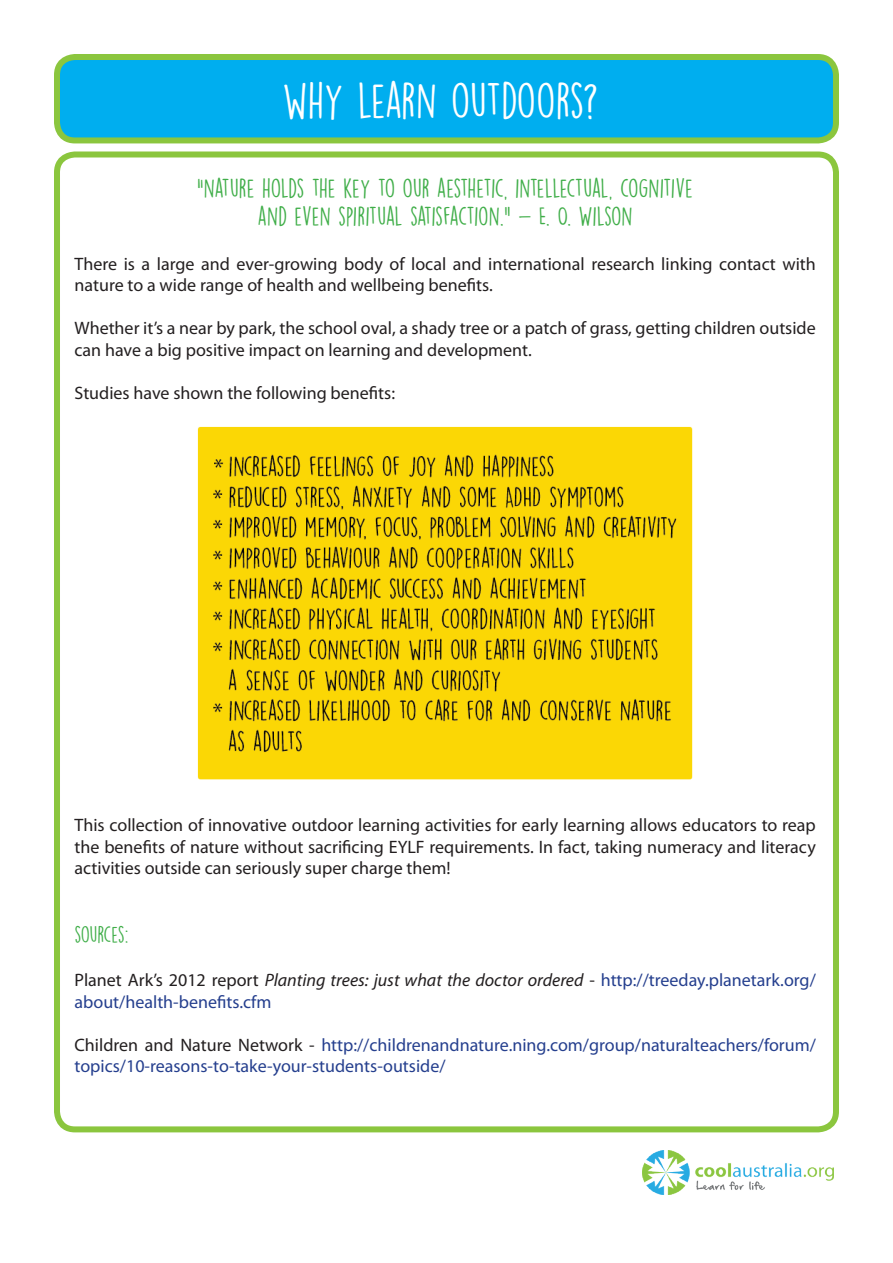
<style>
.page{position:relative;width:893px;height:1263px;background:#fff}
.page>*{position:absolute;margin:0;border:0;box-sizing:border-box;transform-origin:0 0}
.t1{font:45px "DK Lemon Yellow Sun";letter-spacing:-.015em;color:#fff}
.t2{font:24px/28.8px "DK Lemon Yellow Sun";letter-spacing:-.025em;color:#40ae49;text-align:center}
.t3{font:21px "DK Lemon Yellow Sun";letter-spacing:-.025em;color:#40ae49}
.t4{font:18px/21.6px "Myriad Pro";color:#231f20}
.t5{font:18px/21.6px "Myriad Pro";color:#253f8e}
.s1{color:#231f20}
.s2{font-style:italic;color:#231f20}
</style>
<div class="page">
<div style="left:54px;top:151px;width:785px;height:981px;border:6px solid #8bc63e;border-radius:18px"></div>
<div style="left:57px;top:57px;width:779px;height:83px;background:#00aeef;border-radius:18px"></div>
<div style="left:54px;top:54px;width:785px;height:89px;border:6px solid #8bc63e;border-radius:18px"></div>
<img style="left:643px;top:1150px;width:191px;height:45px">
<img style="left:198px;top:426px;width:495px;height:354px">
<h1 class="t1" style="left:282px;top:74px;width:318px">WHY LEARN OUTDOORS?</h1>
<h2 class="t2" style="left:197px;top:173px;width:497px">“NATURE HOLDS THE KEY TO OUR AESTHETIC, INTELLECTUAL, COGNITIVE<br>AND EVEN SPIRITUAL SATISFACTION.” - E. O. WILSON</h2>
<p class="t4" style="left:75px;top:252px;width:743px">There is a large and ever-growing body of local and international research linking contact with nature to a wide range of health and wellbeing benefits.</p>
<p class="t4" style="left:75px;top:317px;width:743px">Whether it’s a near by park, the school oval, a shady tree or a patch of grass, getting children outside can have a big positive impact on learning and development.</p>
<p class="t4" style="left:75px;top:382px;width:322px">Studies have shown the following benefits:</p>
<p class="t4" style="left:75px;top:814px;width:743px;text-align:justify">This collection of innovative outdoor learning activities for early learning allows educators to reap the benefits of nature without sacrificing EYLF requirements. In fact, taking numeracy and literacy activities outside can seriously super charge them!</p>
<p class="t3" style="left:75px;top:921px;width:55px">SOURCES:</p>
<p class="t5" style="left:75px;top:969px;width:743px"><span class="s1">Planet Ark’s 2012 report</span> <span class="s2">Planting trees: just what the doctor ordered</span> <span class="s1">-</span> http://treeday.planetark.org/ about/health-benefits.cfm</p>
<p class="t5" style="left:75px;top:1034px;width:743px"><span class="s1">Children and Nature Network -</span> http://childrenandnature.ning.com/group/naturalteachers/forum/ topics/10-reasons-to-take-your-students-outside/</p>
</div>
